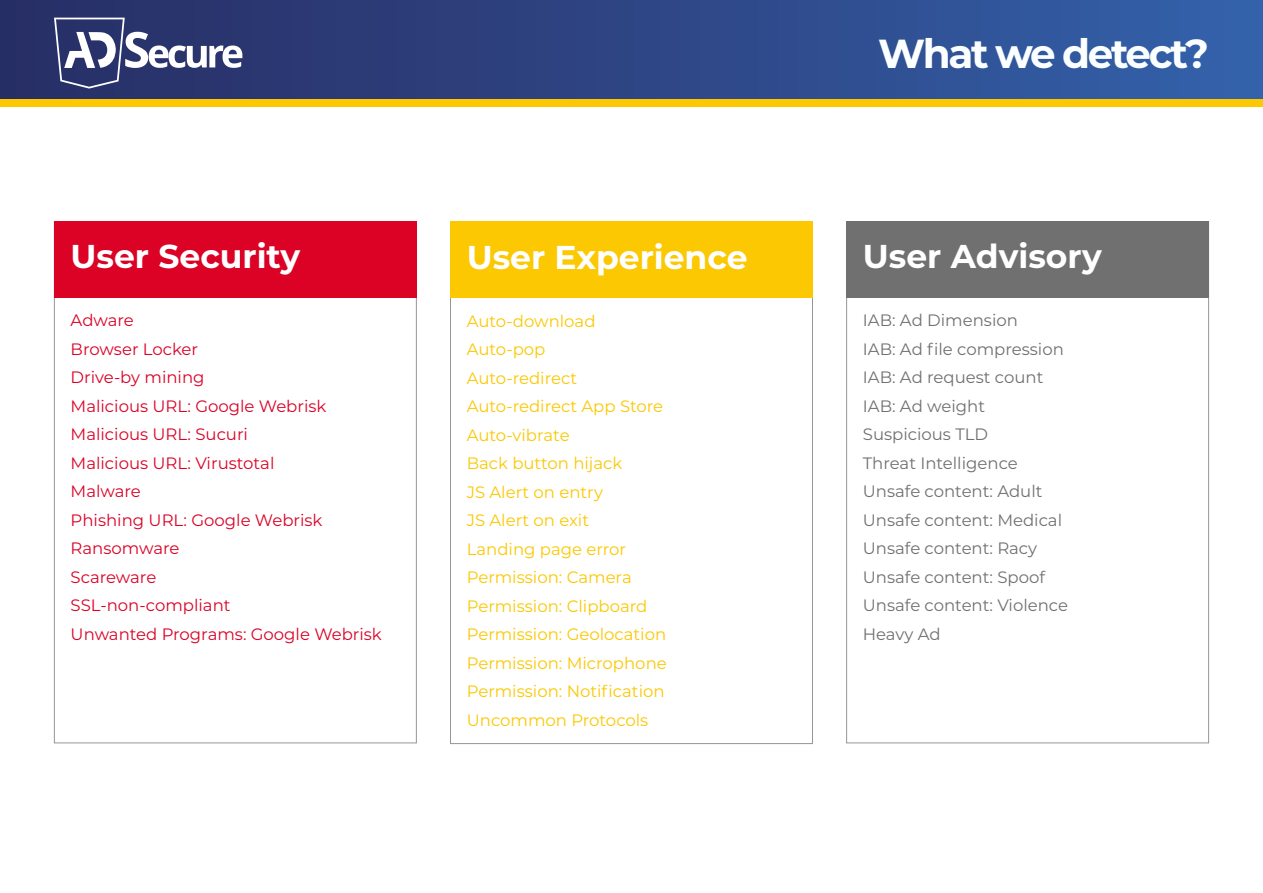
<style>
.page{position:relative;width:1263px;height:893px;background:#fff}
.page>*{position:absolute;margin:0;border:0;box-sizing:border-box;transform-origin:0 0}
.t1{font:700 40.5px "Montserrat";letter-spacing:-.06em;color:#fbffff}
.t2{font:700 33px "Montserrat";color:#fff}
.t3{font:16.5px/28.5px "Montserrat";color:#fbc802}
.t4{font:16.5px/28.5px "Montserrat";color:#707070}
.t5{font:16.5px/28.5px "Montserrat";color:#db0226}
</style>
<div class="page">
<div style="left:54px;top:221px;width:363px;height:76px;background:#db0226"></div>
<div style="left:450px;top:221px;width:363px;height:77px;background:#fbc802"></div>
<div style="left:846px;top:221px;width:363px;height:76px;background:#707070"></div>
<div style="left:0;top:0;width:1263px;height:107px;background:linear-gradient(to right,#282c62,#3460a9)"></div>
<svg style="left:54px;top:18px;width:188px;height:71px"></svg>
<div style="left:0;top:99px;width:1263px;height:8px;background:#fbc802"></div>
<h1 class="t1" style="left:878px;top:25px;width:332px">What we detect?</h1>
<h2 class="t2" style="left:71px;top:233px;width:231px">User Security</h2>
<h2 class="t2" style="left:467px;top:233px;width:282px">User Experience</h2>
<h2 class="t2" style="left:863px;top:233px;width:241px">User Advisory</h2>
<p class="t5" style="left:71px;top:305px;width:313px">Adware<br>Browser Locker<br>Drive-by mining<br>Malicious URL: Google Webrisk<br>Malicious URL: Sucuri<br>Malicious URL: Virustotal<br>Malware<br>Phishing URL: Google Webrisk<br>Ransomware<br>Scareware<br>SSL-non-compliant<br>Unwanted Programs: Google Webrisk</p>
<p class="t3" style="left:467px;top:306px;width:202px">Auto-download<br>Auto-pop<br>Auto-redirect<br>Auto-redirect App Store<br>Auto-vibrate<br>Back button hijack<br>JS Alert on entry<br>JS Alert on exit<br>Landing page error<br>Permission: Camera<br>Permission: Clipboard<br>Permission: Geolocation<br>Permission: Microphone<br>Permission: Notification<br>Uncommon Protocols</p>
<p class="t4" style="left:863px;top:305px;width:207px">IAB: Ad Dimension<br>IAB: Ad file compression<br>IAB: Ad request count<br>IAB: Ad weight<br>Suspicious TLD<br>Threat Intelligence<br>Unsafe content: Adult<br>Unsafe content: Medical<br>Unsafe content: Racy<br>Unsafe content: Spoof<br>Unsafe content: Violence<br>Heavy Ad</p>
</div>
